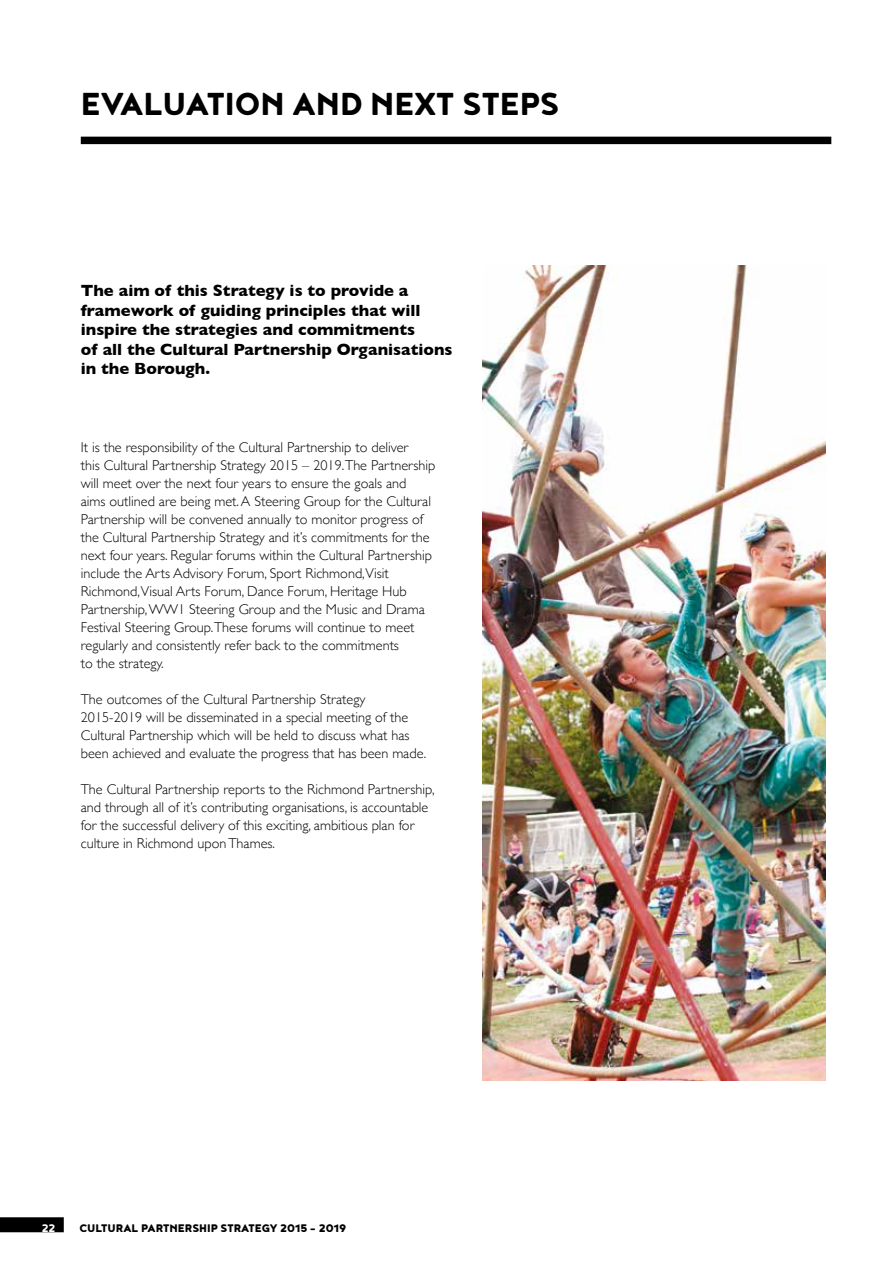
<style>
.page{position:relative;width:893px;height:1263px;background:#fff}
.page>*{position:absolute;margin:0;border:0;box-sizing:border-box;transform-origin:0 0}
.t1{font:800 39px "Noyh";color:#000}
.t2{font:700 16.5px/19.5px "Gill Sans";color:#000}
.t3{font:300 14.25px/18px "Gill Sans";color:#000}
.t4{font:900 13.5px "Noyh";color:#000}
.t5{font:800 13.5px "Noyh";color:#fff}
</style>
<div class="page">
<div style="left:0;top:1217px;width:64px;height:15px;background:#000"></div>
<div style="left:81px;top:137px;width:750px;height:7px;background:#000"></div>
<img style="left:483px;top:265px;width:342px;height:815px">
<h1 class="t1" style="left:81px;top:81px;width:480px">EVALUATION AND NEXT STEPS</h1>
<p class="t2" style="left:81px;top:281px;width:373px">The aim of this Strategy is to provide a framework of guiding principles that will inspire the strategies and commitments<br>of all the Cultural Partnership Organisations in the Borough.</p>
<p class="t3" style="left:81px;top:438px;width:356px">It is the responsibility of the Cultural Partnership to deliver<br>this Cultural Partnership Strategy 2015 – 2019.The Partnership will meet over the next four years to ensure the goals and<br>aims outlined are being met. A Steering Group for the Cultural Partnership will be convened annually to monitor progress of the Cultural Partnership Strategy and it’s commitments for the next four years. Regular forums within the Cultural Partnership include the Arts Advisory Forum, Sport Richmond,Visit Richmond,Visual Arts Forum, Dance Forum, Heritage Hub Partnership, WW1 Steering Group and the Music and Drama Festival Steering Group.These forums will continue to meet regularly and consistently refer back to the commitments<br>to the strategy.</p>
<p class="t3" style="left:81px;top:690px;width:347px">The outcomes of the Cultural Partnership Strategy 2015-2019 will be disseminated in a special meeting of the Cultural Partnership which will be held to discuss what has been achieved and evaluate the progress that has been made.</p>
<p class="t3" style="left:81px;top:780px;width:355px">The Cultural Partnership reports to the Richmond Partnership, and through all of it’s contributing organisations, is accountable for the successful delivery of this exciting, ambitious plan for culture in Richmond upon Thames.</p>
<p class="t5" style="left:42px;top:1220px;width:15px">22</p>
<p class="t4" style="left:80px;top:1220px;width:268px">CULTURAL PARTNERSHIP STRATEGY 2015 - 2019</p>
</div>
